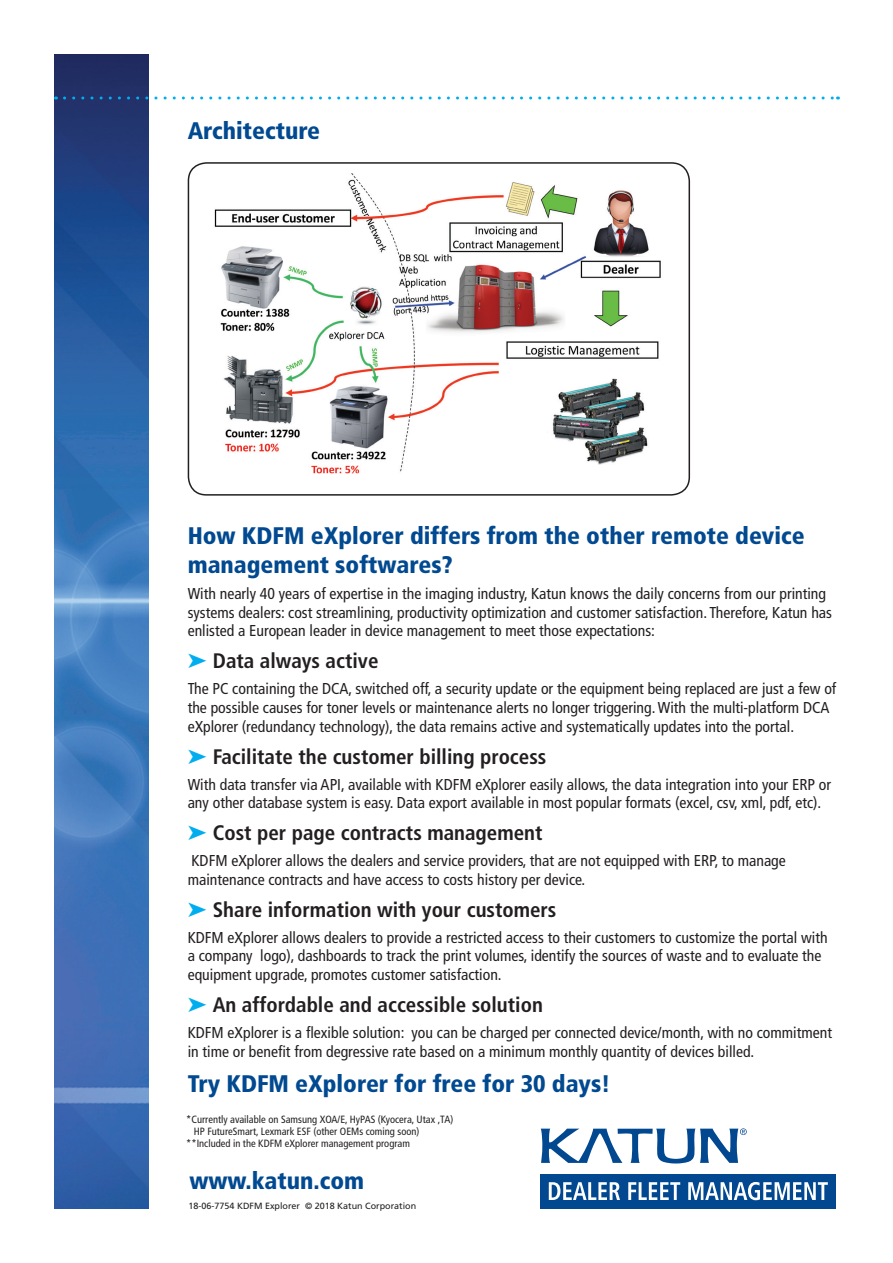
<style>
.page{position:relative;width:893px;height:1263px;background:#fff}
.page>*{position:absolute;margin:0;border:0;box-sizing:border-box;transform-origin:0 0}
.t1{font:900 condensed 24px/28.8px "Frutiger";color:#014990}
.subhead-21pt_blue{font:700 condensed 21px "Frutiger";color:#231f20}
.subhead-21pt_blue-2{font:condensed 15.75px/18.9px "Frutiger";color:#231f20}
.t2{font:condensed 10.5px "Frutiger";color:#231f20}
.t3{font:9px "Frutiger";color:#231f20}
.s1{color:#00aeef}
</style>
<div class="page">
<img style="left:54px;top:54px;width:94px;height:1155px">
<div style="left:541px;top:1174px;width:295px;height:34px;background:#014890"></div>
<svg style="left:541px;top:1128px;width:206px;height:35px"></svg>
<svg style="left:549px;top:1182px;width:71px;height:18px"></svg>
<svg style="left:628px;top:1182px;width:52px;height:18px"></svg>
<svg style="left:688px;top:1182px;width:140px;height:18px"></svg>
<svg style="left:64px;top:97px;width:774px;height:3px"></svg>
<div style="left:188px;top:162px;width:502px;height:334px;border:2px solid #231f20;border-radius:18px"></div>
<img style="left:214px;top:173px;width:447px;height:301px">
<p class="t1" style="left:188px;top:116px;width:134px">Architecture</p>
<p class="t1" style="left:188px;top:521px;width:618px">How KDFM eXplorer differs from the other remote device management softwares?</p>
<p class="subhead-21pt_blue-2" style="left:188px;top:584px;width:646px">With nearly 40 years of expertise in the imaging industry, Katun knows the daily concerns from our printing systems dealers: cost streamlining, productivity optimization and customer satisfaction. Therefore, Katun has enlisted a European leader in device management to meet those expectations:</p>
<p class="subhead-21pt_blue" style="left:188px;top:649px;width:192px"><span class="s1">➤</span> Data always active</p>
<p class="subhead-21pt_blue-2" style="left:188px;top:679px;width:650px">The PC containing the DCA, switched off, a security update or the equipment being replaced are just a few of the possible causes for toner levels or maintenance alerts no longer triggering. With the multi-platform DCA eXplorer (redundancy technology), the data remains active and systematically updates into the portal.</p>
<p class="subhead-21pt_blue" style="left:188px;top:744px;width:360px"><span class="s1">➤</span> Facilitate the customer billing process</p>
<p class="subhead-21pt_blue-2" style="left:188px;top:775px;width:645px">With data transfer via API, available with KDFM eXplorer easily allows, the data integration into your ERP or any other database system is easy. Data export available in most popular formats (excel, csv, xml, pdf, etc).</p>
<p class="subhead-21pt_blue" style="left:188px;top:821px;width:356px"><span class="s1">➤</span> Cost per page contracts management</p>
<p class="subhead-21pt_blue-2" style="left:188px;top:851px;width:600px">KDFM eXplorer allows the dealers and service providers, that are not equipped with ERP, to manage maintenance contracts and have access to costs history per device.</p>
<p class="subhead-21pt_blue" style="left:188px;top:897px;width:370px"><span class="s1">➤</span> Share information with your customers</p>
<p class="subhead-21pt_blue-2" style="left:188px;top:928px;width:641px">KDFM eXplorer allows dealers to provide a restricted access to their customers to customize the portal with a company logo), dashboards to track the print volumes, identify the sources of waste and to evaluate the equipment upgrade, promotes customer satisfaction.</p>
<p class="subhead-21pt_blue" style="left:188px;top:992px;width:357px"><span class="s1">➤</span> An affordable and accessible solution</p>
<p class="subhead-21pt_blue-2" style="left:188px;top:1023px;width:646px">KDFM eXplorer is a flexible solution: you can be charged per connected device/month, with no commitment in time or benefit from degressive rate based on a minimum monthly quantity of devices billed.</p>
<p class="t1" style="left:188px;top:1069px;width:424px">Try KDFM eXplorer for free for 30 days!</p>
<p class="t2" style="left:186px;top:1113px;width:269px">*Currently available on Samsung XOA/E, HyPAS (Kyocera, Utax ,TA)</p>
<p class="t2" style="left:194px;top:1125px;width:227px">HP FutureSmart, Lexmark ESF (other OEMs coming soon)</p>
<p class="t2" style="left:186px;top:1137px;width:225px">**Included in the KDFM eXplorer management program</p>
<p class="t1" style="left:189px;top:1166px;width:176px">www.katun.com</p>
<p class="t3" style="left:189px;top:1200px;width:229px">18-06-7754 KDFM Explorer © 2018 Katun Corporation</p>
</div>
